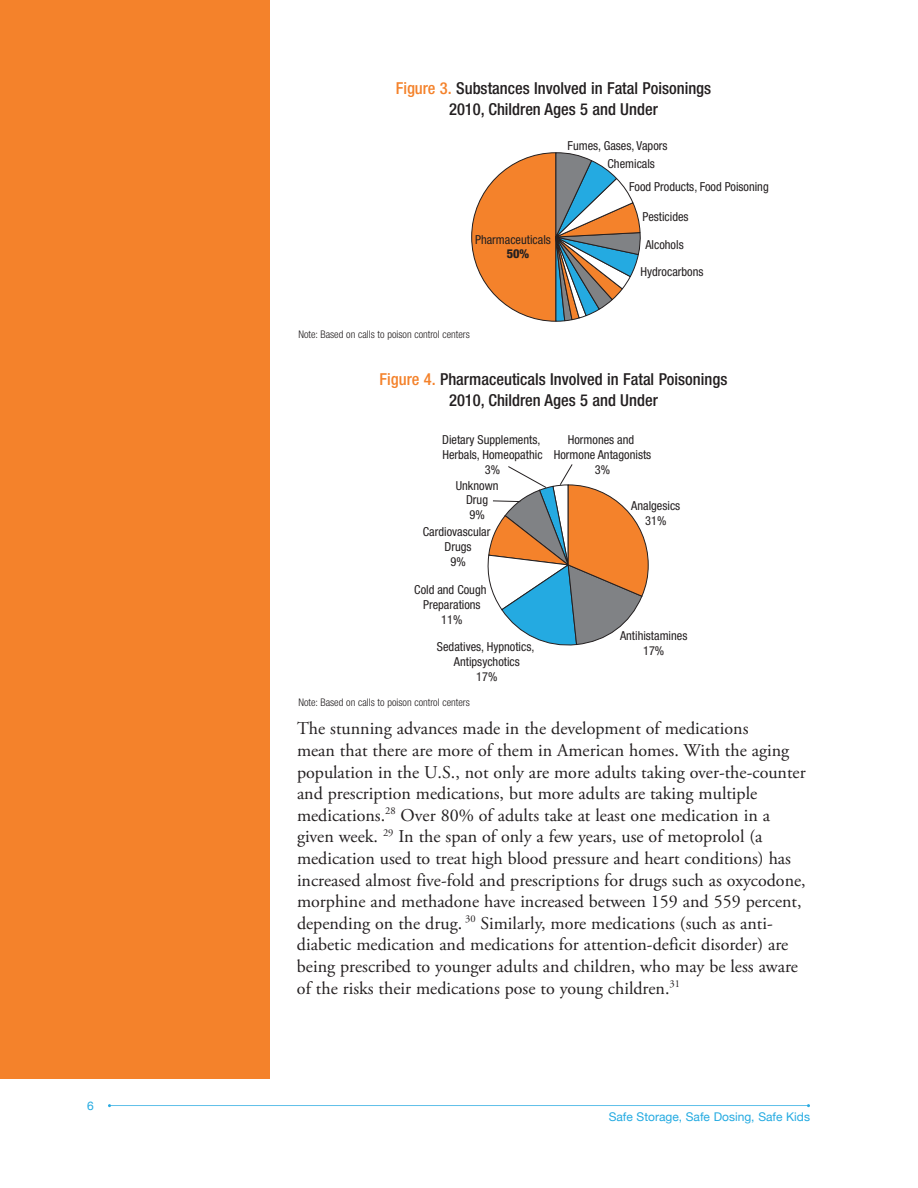
<style>
.page{position:relative;width:918px;height:1188px;background:#fff}
.page>*{position:absolute;margin:0;border:0;box-sizing:border-box;transform-origin:0 0}
.t1{font:18px/21.6px "Adobe Garamond Pro";color:#231f20}
.t2{font:500 condensed 16.5px/21px "Helvetica Neue";color:#231f20;text-align:center}
.t3{font:condensed 12.45px/14.9px "Helvetica Neue";color:#231f20;text-align:center}
.t4{font:800 condensed 12.45px "Helvetica Neue";color:#231f20}
.t5{font:12px "Helvetica Neue";color:#24aae1}
.t6{font:300 condensed 10.5px "Helvetica Neue";color:#231f20}
.s1{color:#f4822b}
</style>
<div class="page">
<svg style="left:471px;top:152px;width:170px;height:170px"></svg>
<svg style="left:487px;top:464px;width:162px;height:182px"></svg>
<hr style="left:111px;top:1105px;width:696px;height:1px;background:#2aabe2">
<div style="left:0;top:0;width:270px;height:1079px;background:#f4822b"></div>
<p class="t5" style="left:87px;top:1098px;width:8px">6</p>
<p class="t2" style="left:396px;top:77px;width:317px"><span class="s1">Figure 3.</span> Substances Involved in Fatal Poisonings<br>2010, Children Ages 5 and Under</p>
<p class="t3" style="left:568px;top:138px;width:101px">Fumes, Gases, Vapors</p>
<p class="t3" style="left:608px;top:156px;width:49px">Chemicals</p>
<p class="t3" style="left:629px;top:179px;width:141px">Food Products, Food Poisoning</p>
<p class="t3" style="left:475px;top:232px;width:77px">Pharmaceuticals</p>
<p class="t4" style="left:507px;top:246px;width:24px">50%</p>
<p class="t3" style="left:643px;top:209px;width:48px">Pesticides</p>
<p class="t3" style="left:645px;top:237px;width:40px">Alcohols</p>
<p class="t3" style="left:641px;top:265px;width:65px">Hydrocarbons</p>
<p class="t6" style="left:298px;top:328px;width:173px">Note: Based on calls to poison control centers</p>
<p class="t2" style="left:380px;top:368px;width:349px"><span class="s1">Figure 4.</span> Pharmaceuticals Involved in Fatal Poisonings<br>2010, Children Ages 5 and Under</p>
<p class="t3" style="left:554px;top:433px;width:99px">Hormones and<br>Hormone Antagonists<br>3%</p>
<p class="t3" style="left:442px;top:432px;width:100px">Dietary Supplements,</p>
<p class="t3" style="left:442px;top:447px;width:102px">Herbals, Homeopathic</p>
<p class="t3" style="left:485px;top:462px;width:17px">3%</p>
<p class="t3" style="left:456px;top:478px;width:44px">Unknown</p>
<p class="t3" style="left:466px;top:493px;width:24px">Drug</p>
<p class="t3" style="left:469px;top:507px;width:17px">9%</p>
<p class="t3" style="left:423px;top:524px;width:69px">Cardiovascular<br>Drugs<br>9%</p>
<p class="t3" style="left:414px;top:582px;width:74px">Cold and Cough<br>Preparations<br>11%</p>
<p class="t3" style="left:437px;top:639px;width:99px">Sedatives, Hypnotics,<br>Antipsychotics<br>17%</p>
<p class="t3" style="left:620px;top:628px;width:69px">Antihistamines<br>17%</p>
<p class="t3" style="left:631px;top:498px;width:51px">Analgesics<br>31%</p>
<p class="t6" style="left:298px;top:696px;width:173px">Note: Based on calls to poison control centers</p>
<p class="t1" style="left:297px;top:718px;width:510px">The stunning advances made in the development of medications<br>mean that there are more of them in American homes. With the aging population in the U.S., not only are more adults taking over-the-counter and prescription medications, but more adults are taking multiple medications.<sup>28</sup> Over 80% of adults take at least one medication in a given week. <sup>29</sup> In the span of only a few years, use of metoprolol (a medication used to treat high blood pressure and heart conditions) has increased almost five-fold and prescriptions for drugs such as oxycodone, morphine and methadone have increased between 159 and 559 percent, depending on the drug. <sup>30</sup> Similarly, more medications (such as anti&shy;diabetic medication and medications for attention-deficit disorder) are being prescribed to younger adults and children, who may be less aware of the risks their medications pose to young children.<sup>31</sup></p>
<p class="t5" style="left:609px;top:1109px;width:203px">Safe Storage, Safe Dosing, Safe Kids</p>
</div>
